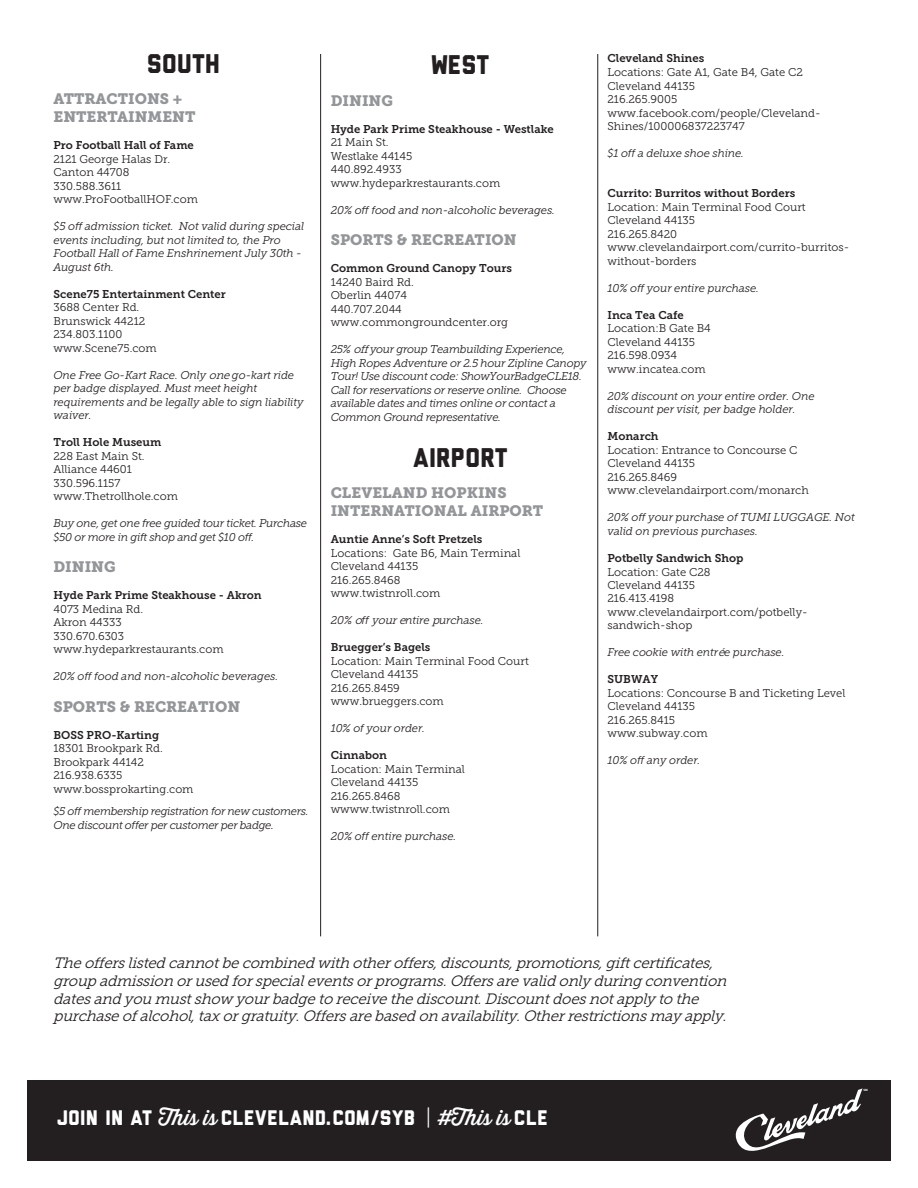
<style>
.page{position:relative;width:918px;height:1188px;background:#fff}
.page>*{position:absolute;margin:0;border:0;box-sizing:border-box;transform-origin:0 0}
.t1{font:27px "Liberator";letter-spacing:-.01em;color:#231f20}
.t2{font:21px "Liberator";letter-spacing:.005em;color:#fff}
.t3{font:italic 15px/17.7px "Museo Slab 300";color:#231f20}
.t4{font:15px/18px "Museo Slab 900";color:#939598}
.t5{font:11.25px/13.5px "Museo Slab 300";color:#231f20}
.t6{font:italic 11.25px/13.5px "Museo Slab 300";letter-spacing:-.01em;color:#231f20}
.t7{font:italic 11.25px/13.5px "Museo Slab 300";letter-spacing:-.03em;color:#231f20}
.t8{font:700 3.15px "Myriad";color:#fff}
.s1{font-family:"Museo Slab 700"}
.s2{font-style:inherit}
.s3{font-family:"Thirsty Script";font-weight:500}
</style>
<div class="page">
<div style="left:27px;top:1080px;width:864px;height:81px;background:#231f20"></div>
<svg style="left:736px;top:1088px;width:127px;height:63px"></svg>
<hr style="left:320px;top:54px;width:1px;height:882px;background:#231f20">
<hr style="left:597px;top:54px;width:1px;height:882px;background:#231f20">
<p class="t1" style="left:145px;top:54px;width:75px">SOUTH</p>
<p class="t4" style="left:53px;top:90px;width:144px">ATTRACTIONS +<br>ENTERTAINMENT</p>
<p class="t5" style="left:53px;top:139px;width:146px"><span class="s1">Pro Football Hall of Fame<br></span>2121 George Halas Dr.<br>Canton 44708<br>330.588.3611 www.ProFootballHOF.com</p>
<p class="t6" style="left:53px;top:220px;width:252px">$5 off admission ticket. Not valid during special events including, but not limited to, the Pro Football Hall of Fame Enshrinement July 30th - August 6th.</p>
<p class="t5" style="left:53px;top:287px;width:174px"><span class="s1">Scene75 Entertainment Center<br></span>3688 Center Rd.<br>Brunswick 44212<br>234.803.1100 www.Scene75.com</p>
<p class="t6" style="left:53px;top:368px;width:252px">One Free Go-Kart Race. Only <span class="s2">one</span>go-kart ride per badge displayed. Must meet height requirements and be legally able to sign liability waiver.</p>
<p class="t5" style="left:53px;top:436px;width:126px"><span class="s1">Troll Hole Museum<br></span>228 East Main St.<br>Alliance 44601<br>330.596.1157 www.Thetrollhole.com</p>
<p class="t6" style="left:53px;top:517px;width:255px">Buy one<span class="s2">,</span>get one free guided tour ticket. Purchase $50 or more in gift shop and get $10 off.</p>
<p class="t4" style="left:53px;top:558px;width:64px">DINING</p>
<p class="t5" style="left:53px;top:589px;width:210px"><span class="s1">Hyde Park Prime Steakhouse - Akron<br></span>4073 Medina Rd.<br>Akron 44333<br>330.670.6303 www.hydeparkrestaurants.com</p>
<p class="t6" style="left:53px;top:670px;width:226px">20% off food and non-alcoholic beverages.</p>
<p class="t4" style="left:53px;top:698px;width:188px">SPORTS &amp; RECREATION</p>
<p class="t5" style="left:53px;top:728px;width:142px"><span class="s1">BOSS PRO-Karting<br></span>18301 Brookpark Rd.<br>Brookpark 44142<br>216.938.6335 www.bossprokarting.com</p>
<p class="t7" style="left:53px;top:805px;width:257px">$5 off membership registration for new customers.<br>One discount offer per customer per badge.</p>
<p class="t1" style="left:430px;top:55px;width:59px">WEST</p>
<p class="t4" style="left:331px;top:92px;width:64px">DINING</p>
<p class="t5" style="left:331px;top:122px;width:225px"><span class="s1">Hyde Park Prime Steakhouse - Westlake<br></span>21 Main St.<br>Westlake 44145<br>440.892.4933 www.hydeparkrestaurants.com</p>
<p class="t6" style="left:331px;top:203px;width:226px">20% off food and non-alcoholic beverages.</p>
<p class="t4" style="left:331px;top:231px;width:188px">SPORTS &amp; RECREATION</p>
<p class="t5" style="left:331px;top:262px;width:183px"><span class="s1">Common Ground Canopy Tours<br></span>14240 Baird Rd.<br>Oberlin 44074<br>440.707.2044 www.commongroundcenter.org</p>
<p class="t6" style="left:331px;top:343px;width:257px">25% <span class="s2">off</span>your group Teambuilding Experience, High Ropes Adventure or 2.5 hour Zipline Canopy Tour! Use discount code: ShowYourBadgeCLE18.<br>Call for reservations or reserve online. Choose available dates and times online or contact a Common Ground representative.</p>
<p class="t1" style="left:412px;top:448px;width:96px">AIRPORT</p>
<p class="t4" style="left:331px;top:484px;width:214px">CLEVELAND HOPKINS<br>INTERNATIONAL AIRPORT</p>
<p class="t5" style="left:331px;top:533px;width:191px"><span class="s1">Auntie Anne’s Soft Pretzels<br></span>Locations: Gate B6, Main Terminal<br>Cleveland 44135<br>216.265.8468<br>www.twistnroll.com</p>
<p class="t6" style="left:331px;top:614px;width:154px">20% <span class="s2">o</span>ff <span class="s2">youre</span>ntire <span class="s2">p</span>urchase.</p>
<p class="t5" style="left:331px;top:641px;width:200px"><span class="s1">Bruegger’s Bagels<br></span>Location: Main Terminal Food Court<br>Cleveland 44135<br>216.265.8459<br>www.brueggers.com</p>
<p class="t6" style="left:331px;top:722px;width:96px">10% of your order.</p>
<p class="t5" style="left:331px;top:749px;width:136px"><span class="s1">Cinnabon<br></span>Location: Main Terminal<br>Cleveland 44135<br>216.265.8468 wwww.twistnroll.com</p>
<p class="t6" style="left:331px;top:830px;width:127px">20% off entire purchase.</p>
<p class="t5" style="left:608px;top:52px;width:215px"><span class="s1">Cleveland Shines<br></span>Locations: Gate A1, Gate B4, Gate C2<br>Cleveland 44135<br>216.265.9005 www.facebook.com/people/Cleveland-<br>Shines/100006837223747</p>
<p class="t6" style="left:608px;top:146px;width:138px">$1 off a deluxe shoe shine.</p>
<p class="t5" style="left:608px;top:187px;width:243px"><span class="s1">Currito: Burritos without Borders<br></span>Location: Main Terminal Food Court<br>Cleveland 44135<br>216.265.8420 www.clevelandairport.com/currito-burritos&shy;without-borders</p>
<p class="t6" style="left:608px;top:281px;width:153px">10% off your entire purchase.</p>
<p class="t5" style="left:608px;top:308px;width:105px"><span class="s1">Inca Tea Cafe<br></span>Location:B Gate B4<br>Cleveland 44135<br>216.598.0934 www.incatea.com</p>
<p class="t6" style="left:608px;top:389px;width:209px">20% discount on your entire order. One discount per visit, per badge holder.</p>
<p class="t5" style="left:608px;top:430px;width:203px"><span class="s1">Monarch<br></span>Location: Entrance to Concourse C<br>Cleveland 44135<br>216.265.8469 www.clevelandairport.com/monarch</p>
<p class="t6" style="left:608px;top:511px;width:249px">20% off your purchase of TUMI LUGGAGE. Not valid on previous purchases.</p>
<p class="t5" style="left:608px;top:551px;width:202px"><span class="s1">Potbelly Sandwich Shop<br></span>Location: Gate C28<br>Cleveland 44135<br>216.413.4198 www.clevelandairport.com/potbelly&shy;sandwich-shop</p>
<p class="t6" style="left:608px;top:646px;width:178px">Free cookie with entr<span class="s2">é</span>e purchase.</p>
<p class="t5" style="left:608px;top:673px;width:240px"><span class="s1">SUBWAY<br></span>Locations: Concourse B and Ticketing Level<br>Cleveland 44135<br>216.265.8415<br>www.subway.com</p>
<p class="t6" style="left:608px;top:754px;width:94px">10% off any order.</p>
<p class="t3" style="left:53px;top:954px;width:679px">Theofferslisted cannotbecombined with otheroffers,discounts,promotions,giftcertificates, group admission orused forspecialeventsorprograms.Offersarevalid onlyduring convention datesand you mustshow yourbadgeto receivethediscount.Discountdoesnotapplyto the purchaseofalcohol,taxorgratuity.Offersarebased on availability.Otherrestrictionsmayapply.</p>
<p class="t2" style="left:54px;top:1111px;width:494px">JOIN IN AT <span class="s3">This is</span> CLEVELAND.COM/SYB <span class="s3">| #This is</span> CLE</p>
<p class="t8" style="left:863px;top:1088px;width:6px">SM</p>
</div>
